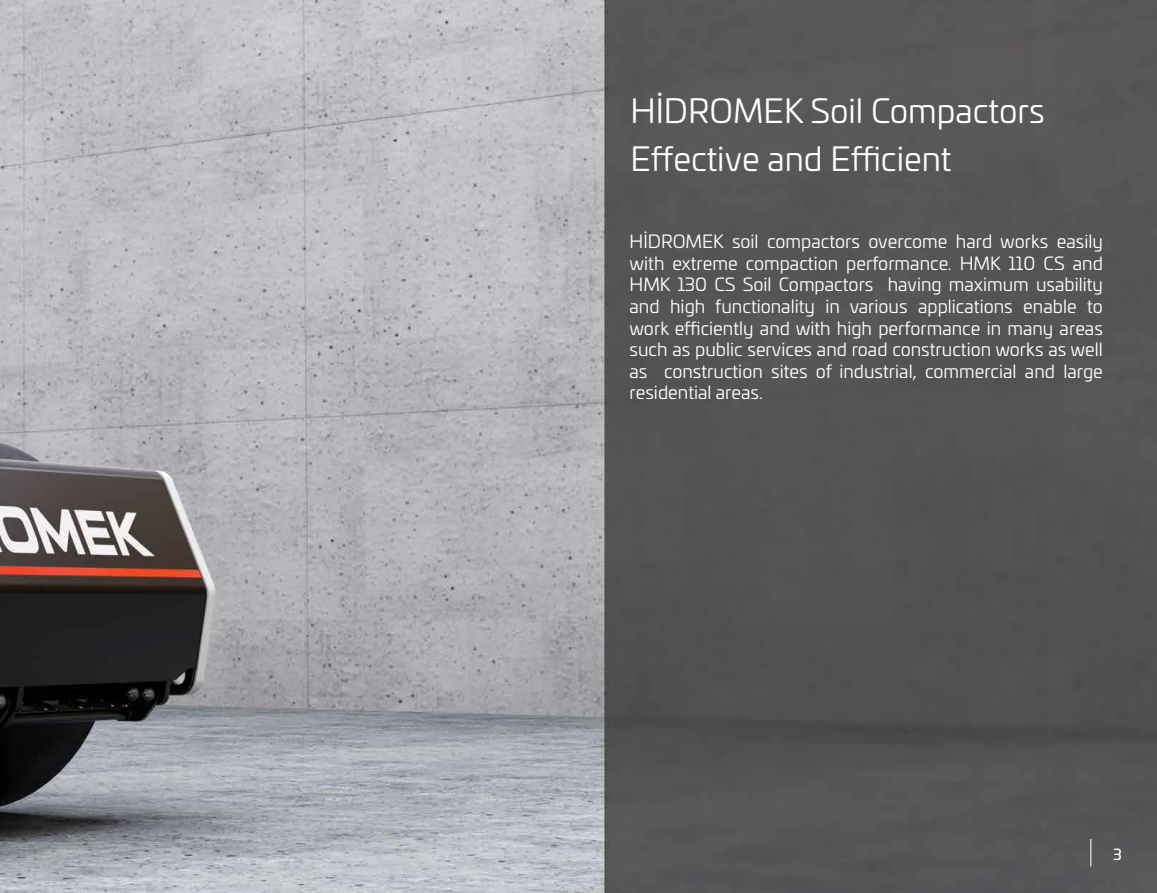
<style>
.page{position:relative;width:1157px;height:893px;background:#fff}
.page>*{position:absolute;margin:0;border:0;box-sizing:border-box;transform-origin:0 0}
.t1{font:33px/48px "Univia Pro";color:#fff}
.t2{font:18px/21.6px "Univia Pro";color:#fff;text-align:justify}
.t3{font:15px "Univia Pro";color:#fff}
</style>
<div class="page">
<img style="left:0;top:0;width:1157px;height:893px">
<svg style="left:1090px;top:839px;width:1px;height:27px"></svg>
<h1 class="t1" style="left:630px;top:85px;width:416px">HİDROMEK Soil Compactors<br>Effective and Efficient</h1>
<p class="t2" style="left:629px;top:230px;width:475px">HİDROMEK soil compactors overcome hard works easily with extreme compaction performance. HMK 110 CS and HMK 130 CS Soil Compactors having maximum usability and high functionality in various applications enable to work efficiently and with high performance in many areas such as public services and road construction works as well as construction sites of industrial, commercial and large residential areas.</p>
<p class="t3" style="left:1113px;top:843px;width:10px">3</p>
</div>
